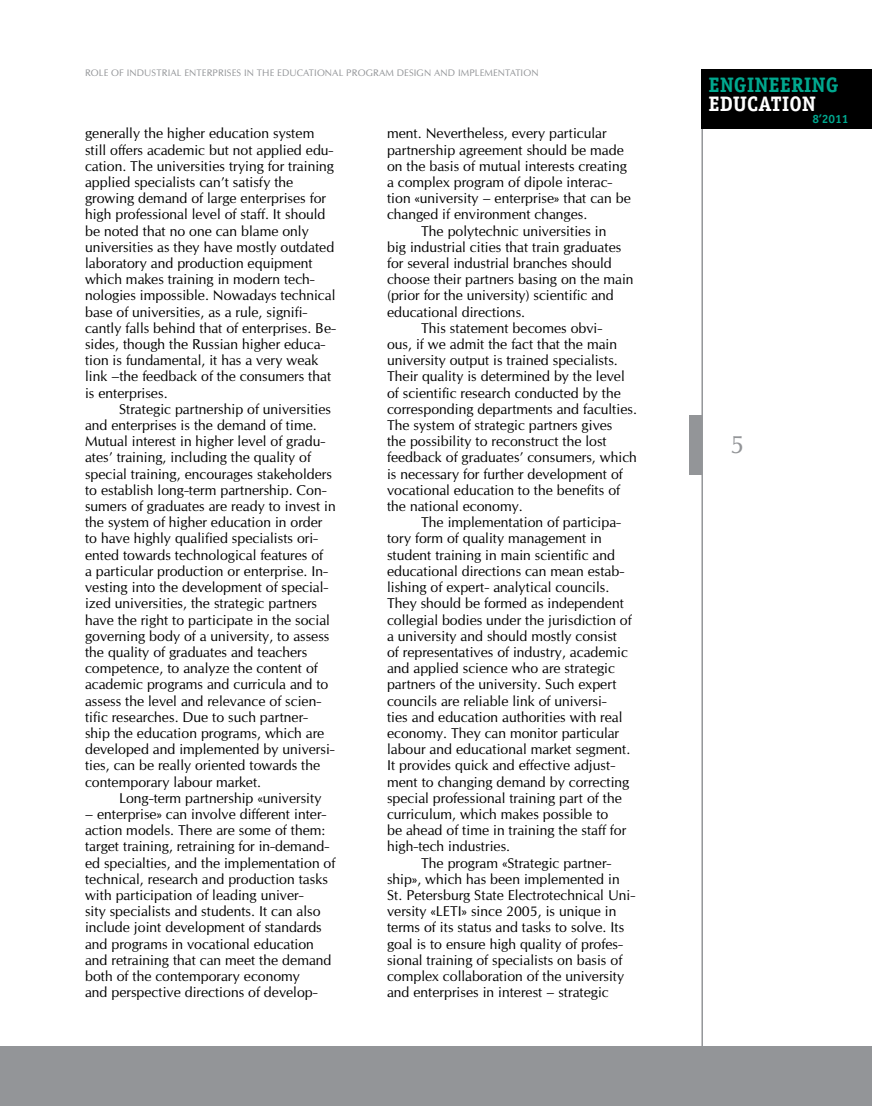
<style>
.page{position:relative;width:872px;height:1106px;background:#fff}
.page>*{position:absolute;margin:0;border:0;box-sizing:border-box;transform-origin:0 0}
.t1{font:700 21px "Officina Serif C";color:#00a88f}
.t2{font:700 21px "Officina Serif C";color:#fff}
.t3{font:13.5px/16.2px "Opium New";color:#000}
.t4{font:700 12px "Officina Sans C";color:#00a88f}
.t5{font:9px "Opium New";letter-spacing:.01em;color:#939598}
</style>
<div class="page">
<hr style="left:701px;top:69px;width:2px;height:1037px;background:#939598">
<div style="left:689px;top:415px;width:13px;height:60px;background:#939598"></div>
<div style="left:0;top:1046px;width:872px;height:60px;background:#939598"></div>
<div style="left:701px;top:69px;width:171px;height:60px;background:#000"></div>
<p class="t5" style="left:85px;top:67px;width:7px">ROL</p>
<p class="t5" style="left:104px;top:67px;width:30px">E OF INDUSTRIAL</p>
<p class="t5" style="left:184px;top:67px;width:105px">ENTERPRISES IN THE EDUCATIONAL</p>
<p class="t5" style="left:346px;top:67px;width:14px">PROGRA</p>
<p class="t5" style="left:385px;top:67px;width:30px">M DESIGN</p>
<p class="t5" style="left:434px;top:67px;width:8px">AND</p>
<p class="t5" style="left:458px;top:67px;width:47px">IMPLEMENTATION</p>
<p class="t3" style="left:85px;top:125px;width:252px">generally the higher education system still offers academic but not applied edu&shy;cation. The universities trying for training applied specialists can’t satisfy the growing demand of large enterprises for high professional level of staff. It should be noted that no one can blame only universities as they have mostly outdated laboratory and production equipment which makes training in modern tech&shy;nologies impossible. Nowadays technical base of universities, as a rule, signifi&shy;cantly falls behind that of enterprises. Be&shy;sides, though the Russian higher educa&shy;tion is fundamental, it has a very weak link –the feedback of the consumers that is enterprises.</p>
<p class="t3" style="left:85px;top:401px;width:252px;text-indent:34px">Strategic partnership of universities and enterprises is the demand of time.<br>Mutual interest in higher level of gradu&shy;ates’ training, including the quality of special training, encourages stakeholders to establish long-term partnership. Con&shy;sumers of graduates are ready to invest in the system of higher education in order to have highly qualified specialists ori&shy;ented towards technological features of<br>a particular production or enterprise. I n&shy;vesting into the development of special&shy;ized universities, the strategic partners have the right to participate in the social governing body of a university, to assess the quality of graduates and teachers competence, to analyze the content of academic programs and curricula and to assess the level and relevance of scien&shy;tific researches. Due to such partner&shy;ship the education programs, which are developed and implemented by universi&shy;ties, can be really oriented towards the contemporary labour market.</p>
<p class="t3" style="left:119px;top:789px;width:204px">Long-term partnership «university</p>
<p class="t3" style="left:85px;top:806px;width:252px">– enterprise» can involve different inter&shy;action models. There are some of them: target training, retraining for in-demand&shy;ed specialties, and the implementation of technical, research and production tasks with participation of leading univer-<br>sity specialists and students. It can also include joint development of standards and programs in vocational education and retraining that can meet the demand both of the contemporary economy<br>and perspective directions of develop-</p>
<p class="t3" style="left:387px;top:125px;width:221px">ment. N evertheless, every particular</p>
<p class="t3" style="left:387px;top:141px;width:238px">partnership agreement should be made</p>
<p class="t3" style="left:387px;top:158px;width:241px">on the basis of mutual interests creating</p>
<p class="t3" style="left:387px;top:174px;width:227px">a complex program of dipole interac-</p>
<p class="t3" style="left:387px;top:190px;width:245px">tion «university – enterprise» that can be</p>
<p class="t3" style="left:387px;top:206px;width:202px">changed if environment changes.</p>
<p class="t3" style="left:421px;top:222px;width:187px">The polytechnic universities in</p>
<p class="t3" style="left:387px;top:239px;width:236px">big industrial cities that train graduates</p>
<p class="t3" style="left:387px;top:255px;width:226px">for several industrial branches should</p>
<p class="t3" style="left:387px;top:271px;width:248px">choose their partners basing on the main</p>
<p class="t3" style="left:387px;top:287px;width:228px">(prior for the university) scientific and</p>
<p class="t3" style="left:387px;top:303px;width:140px">educational directions.</p>
<p class="t3" style="left:421px;top:320px;width:183px">This statement becomes obvi-</p>
<p class="t3" style="left:387px;top:336px;width:231px">ous, if we admit the fact that the main</p>
<p class="t3" style="left:387px;top:352px;width:232px">university output is trained specialists.</p>
<p class="t3" style="left:387px;top:368px;width:239px">Their quality is determined by the level</p>
<p class="t3" style="left:387px;top:384px;width:235px">of scientific research conducted by the</p>
<p class="t3" style="left:387px;top:401px;width:251px">corresponding departments and faculties.</p>
<p class="t3" style="left:387px;top:417px;width:227px">The system of strategic partners gives</p>
<p class="t3" style="left:387px;top:433px;width:221px">the possibility to reconstruct the lost</p>
<p class="t3" style="left:387px;top:449px;width:251px">feedback of graduates’ consumers, which</p>
<p class="t3" style="left:387px;top:465px;width:237px">is necessary for further development of</p>
<p class="t3" style="left:387px;top:482px;width:235px">vocational education to the benefits of</p>
<p class="t3" style="left:387px;top:498px;width:137px">the national economy.</p>
<p class="t3" style="left:421px;top:514px;width:201px">The implementation of participa-</p>
<p class="t3" style="left:387px;top:530px;width:216px">tory form of quality management in</p>
<p class="t3" style="left:387px;top:546px;width:229px">student training in main scientific and</p>
<p class="t3" style="left:387px;top:563px;width:239px">educational directions can mean estab-</p>
<p class="t3" style="left:387px;top:579px;width:224px">lishing of expert- analytical councils.</p>
<p class="t3" style="left:387px;top:595px;width:238px">They should be formed as independent</p>
<p class="t3" style="left:387px;top:611px;width:246px">collegial bodies under the jurisdiction of</p>
<p class="t3" style="left:387px;top:627px;width:231px">a university and should mostly consist</p>
<p class="t3" style="left:387px;top:644px;width:242px">of representatives of industry, academic</p>
<p class="t3" style="left:387px;top:660px;width:229px">and applied science who are strategic</p>
<p class="t3" style="left:387px;top:676px;width:231px">partners of the university. Such expert</p>
<p class="t3" style="left:387px;top:692px;width:221px">councils are reliable link of universi-</p>
<p class="t3" style="left:387px;top:708px;width:237px">ties and education authorities with real</p>
<p class="t3" style="left:387px;top:725px;width:233px">economy. They can monitor particular</p>
<p class="t3" style="left:387px;top:741px;width:245px">labour and educational market segment.</p>
<p class="t3" style="left:387px;top:757px;width:230px">It provides quick and effective adjust-</p>
<p class="t3" style="left:387px;top:773px;width:244px">ment to changing demand by correcting</p>
<p class="t3" style="left:387px;top:789px;width:236px">special professional training part of the</p>
<p class="t3" style="left:387px;top:806px;width:223px">curriculum, which makes possible to</p>
<p class="t3" style="left:387px;top:822px;width:241px">be ahead of time in training the staff for</p>
<p class="t3" style="left:387px;top:838px;width:125px">high-tech industries.</p>
<p class="t3" style="left:421px;top:854px;width:192px">The program «Strategic partner-</p>
<p class="t3" style="left:387px;top:870px;width:234px">ship», which has been implemented in</p>
<p class="t3" style="left:387px;top:887px;width:250px">St. Petersburg State Electrotechnical U ni-</p>
<p class="t3" style="left:387px;top:903px;width:231px">versity «LETI» since 2005, is unique in</p>
<p class="t3" style="left:387px;top:919px;width:239px">terms of its status and tasks to solve. I ts</p>
<p class="t3" style="left:387px;top:935px;width:237px">goal is to ensure high quality of profes-</p>
<p class="t3" style="left:387px;top:951px;width:237px">sional training of specialists on basis of</p>
<p class="t3" style="left:387px;top:968px;width:239px">complex collaboration of the university</p>
<p class="t3" style="left:387px;top:984px;width:223px">and enterprises in interest – strategic</p>
<h1 class="t1" style="left:708px;top:73px;width:131px">ENGINEERING</h1>
<h1 class="t2" style="left:708px;top:91px;width:109px">EDUCATION</h1>
<p class="t4" style="left:812px;top:113px;width:38px">8’2011</p>
</div>
